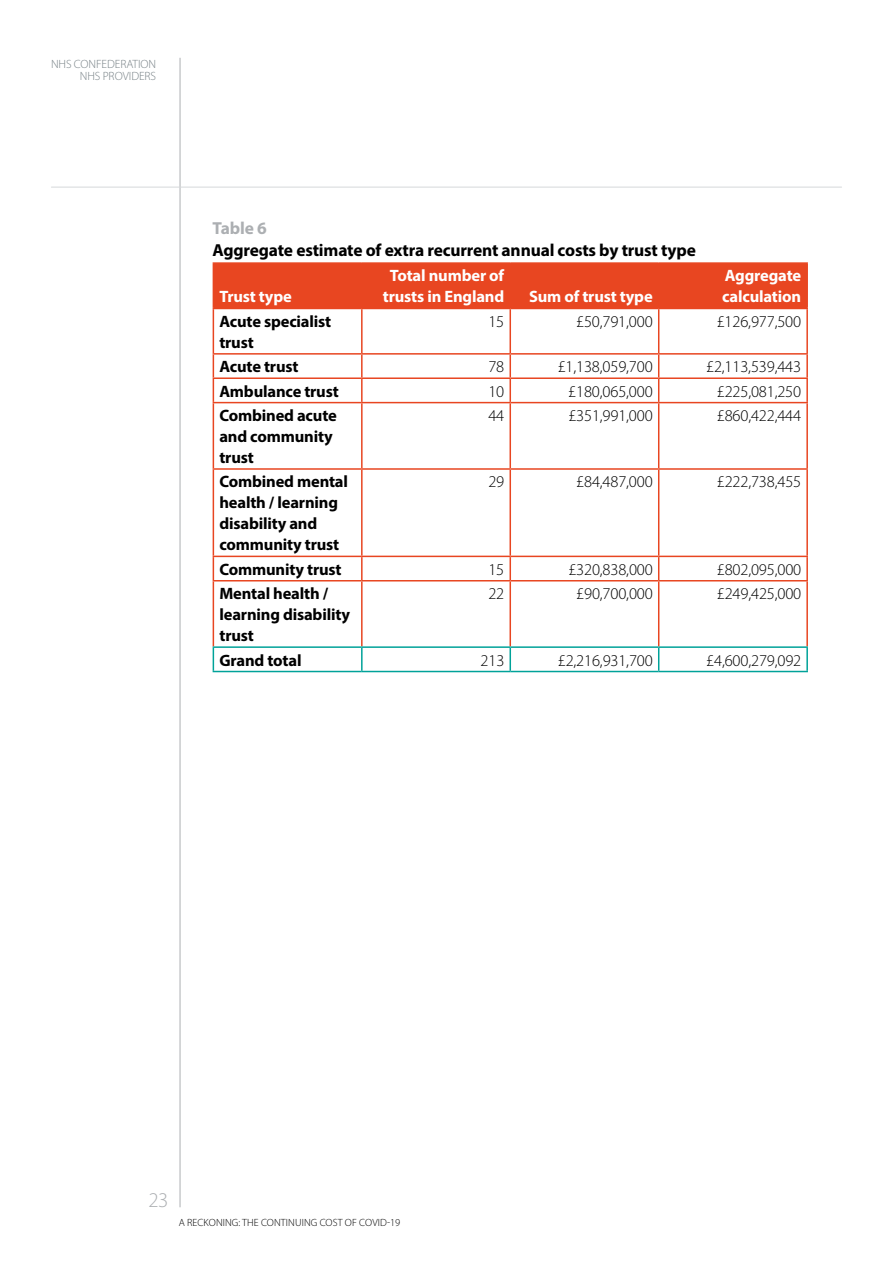
<style>
.page{position:relative;width:893px;height:1263px;background:#fff}
.page>*{position:absolute;margin:0;border:0;box-sizing:border-box;transform-origin:0 0}
.t1{font:300 21px "Myriad Pro";color:#acafb2}
.t2{font:700 17.4px "Myriad Pro";letter-spacing:-.01em;color:#000}
.t3{font:700 17.4px "Myriad Pro";letter-spacing:-.01em;color:#acafb2}
.t4{font:300 16.5px "Myriad Pro";letter-spacing:-.01em;color:#000}
.t5{font:700 16.5px/21px "Myriad Pro";letter-spacing:-.01em;color:#000}
.t6{font:700 16.5px/21px "Myriad Pro";letter-spacing:-.01em;color:#fff;text-align:center}
.t7{font:300 12px/12px "Myriad Pro";letter-spacing:-.005em;color:#778186;text-align:right}
.t8{font:300 10.5px "Myriad Pro";letter-spacing:.01em;color:#000}
</style>
<div class="page">
<hr style="left:180px;top:58px;width:1px;height:1149px;background:#acafb2">
<hr style="left:51px;top:187px;width:791px;height:1px;background:#d6d8da">
<div style="left:214px;top:264px;width:592px;height:44px;background:#e84621"></div>
<hr style="left:213px;top:262px;width:149px;height:2px;background:#e84621">
<hr style="left:213px;top:264px;width:1px;height:44px;background:#e84621">
<hr style="left:362px;top:262px;width:148px;height:2px;background:#e84621">
<hr style="left:361px;top:264px;width:2px;height:44px;background:#e84621">
<hr style="left:510px;top:262px;width:149px;height:2px;background:#e84621">
<hr style="left:509px;top:264px;width:2px;height:44px;background:#e84621">
<hr style="left:659px;top:262px;width:149px;height:2px;background:#e84621">
<hr style="left:658px;top:264px;width:1px;height:44px;background:#e84621">
<hr style="left:806px;top:264px;width:2px;height:44px;background:#e84621">
<hr style="left:213px;top:308px;width:149px;height:1px;background:#e84621">
<hr style="left:213px;top:309px;width:1px;height:44px;background:#e84621">
<hr style="left:362px;top:308px;width:148px;height:1px;background:#e84621">
<hr style="left:361px;top:309px;width:2px;height:44px;background:#e84621">
<hr style="left:510px;top:308px;width:149px;height:1px;background:#e84621">
<hr style="left:509px;top:309px;width:2px;height:44px;background:#e84621">
<hr style="left:659px;top:308px;width:149px;height:1px;background:#e84621">
<hr style="left:658px;top:309px;width:1px;height:44px;background:#e84621">
<hr style="left:806px;top:309px;width:2px;height:44px;background:#e84621">
<hr style="left:213px;top:353px;width:149px;height:2px;background:#e84621">
<hr style="left:362px;top:353px;width:148px;height:2px;background:#e84621">
<hr style="left:361px;top:355px;width:2px;height:22px;background:#e84621">
<hr style="left:510px;top:353px;width:149px;height:2px;background:#e84621">
<hr style="left:509px;top:355px;width:2px;height:22px;background:#e84621">
<hr style="left:659px;top:353px;width:149px;height:2px;background:#e84621">
<hr style="left:806px;top:355px;width:2px;height:22px;background:#e84621">
<hr style="left:213px;top:377px;width:149px;height:2px;background:#e84621">
<svg style="left:213px;top:355px;width:1px;height:47px"></svg>
<hr style="left:362px;top:377px;width:148px;height:2px;background:#e84621">
<hr style="left:361px;top:379px;width:2px;height:23px;background:#e84621">
<hr style="left:510px;top:377px;width:149px;height:2px;background:#e84621">
<hr style="left:509px;top:379px;width:2px;height:23px;background:#e84621">
<hr style="left:659px;top:377px;width:149px;height:2px;background:#e84621">
<svg style="left:658px;top:355px;width:1px;height:47px"></svg>
<hr style="left:806px;top:379px;width:2px;height:23px;background:#e84621">
<hr style="left:213px;top:402px;width:149px;height:1px;background:#e84621">
<hr style="left:213px;top:403px;width:1px;height:65px;background:#e84621">
<hr style="left:362px;top:402px;width:148px;height:1px;background:#e84621">
<hr style="left:361px;top:403px;width:2px;height:65px;background:#e84621">
<hr style="left:510px;top:402px;width:149px;height:1px;background:#e84621">
<hr style="left:509px;top:403px;width:2px;height:65px;background:#e84621">
<hr style="left:659px;top:402px;width:149px;height:1px;background:#e84621">
<hr style="left:658px;top:403px;width:1px;height:65px;background:#e84621">
<hr style="left:806px;top:403px;width:2px;height:65px;background:#e84621">
<hr style="left:213px;top:468px;width:149px;height:2px;background:#e84621">
<hr style="left:213px;top:470px;width:1px;height:86px;background:#e84621">
<hr style="left:362px;top:468px;width:148px;height:2px;background:#e84621">
<hr style="left:361px;top:470px;width:2px;height:86px;background:#e84621">
<hr style="left:510px;top:468px;width:149px;height:2px;background:#e84621">
<hr style="left:509px;top:470px;width:2px;height:86px;background:#e84621">
<hr style="left:659px;top:468px;width:149px;height:2px;background:#e84621">
<hr style="left:658px;top:470px;width:1px;height:86px;background:#e84621">
<hr style="left:806px;top:470px;width:2px;height:86px;background:#e84621">
<hr style="left:213px;top:556px;width:149px;height:1px;background:#e84621">
<svg style="left:213px;top:557px;width:1px;height:23px"></svg>
<hr style="left:362px;top:556px;width:148px;height:1px;background:#e84621">
<hr style="left:361px;top:557px;width:2px;height:23px;background:#e84621">
<hr style="left:510px;top:556px;width:149px;height:1px;background:#e84621">
<hr style="left:509px;top:557px;width:2px;height:23px;background:#e84621">
<hr style="left:659px;top:556px;width:149px;height:1px;background:#e84621">
<svg style="left:658px;top:557px;width:1px;height:23px"></svg>
<hr style="left:806px;top:557px;width:2px;height:23px;background:#e84621">
<hr style="left:213px;top:580px;width:149px;height:1px;background:#e84621">
<hr style="left:213px;top:581px;width:1px;height:65px;background:#e84621">
<hr style="left:362px;top:580px;width:148px;height:1px;background:#e84621">
<hr style="left:361px;top:581px;width:2px;height:65px;background:#e84621">
<hr style="left:510px;top:580px;width:149px;height:1px;background:#e84621">
<hr style="left:509px;top:581px;width:2px;height:65px;background:#e84621">
<hr style="left:659px;top:580px;width:149px;height:1px;background:#e84621">
<hr style="left:658px;top:581px;width:1px;height:65px;background:#e84621">
<hr style="left:806px;top:581px;width:2px;height:65px;background:#e84621">
<hr style="left:213px;top:646px;width:149px;height:2px;background:#00a299">
<svg style="left:213px;top:648px;width:1px;height:23px"></svg>
<hr style="left:362px;top:646px;width:148px;height:2px;background:#00a299">
<hr style="left:361px;top:648px;width:2px;height:23px;background:#00a299">
<hr style="left:510px;top:646px;width:149px;height:2px;background:#00a299">
<hr style="left:509px;top:648px;width:2px;height:23px;background:#00a299">
<hr style="left:659px;top:646px;width:149px;height:2px;background:#00a299">
<svg style="left:658px;top:648px;width:1px;height:23px"></svg>
<hr style="left:806px;top:648px;width:2px;height:23px;background:#00a299">
<hr style="left:213px;top:671px;width:149px;height:1px;background:#00a299">
<hr style="left:362px;top:671px;width:148px;height:1px;background:#00a299">
<hr style="left:510px;top:671px;width:149px;height:1px;background:#00a299">
<hr style="left:659px;top:671px;width:149px;height:1px;background:#00a299">
<p class="t7" style="left:51px;top:58px;width:107px">NHS CONFEDERATION<br>NHS PROVIDERS</p>
<p class="t3" style="left:213px;top:217px;width:56px">Table 6</p>
<p class="t2" style="left:213px;top:239px;width:485px">Aggregate estimate of extra recurrent annual costs by trust type</p>
<p class="t6" style="left:219px;top:286px;width:74px">Trust type</p>
<p class="t6" style="left:383px;top:265px;width:123px">Total number of trusts in England</p>
<p class="t6" style="left:529px;top:286px;width:125px">Sum of trust type</p>
<p class="t6" style="left:722px;top:265px;width:81px;text-align:left">Aggregate calculation</p>
<p class="t5" style="left:219px;top:310px;width:113px">Acute specialist trust</p>
<p class="t4" style="left:488px;top:312px;width:17px">15</p>
<p class="t4" style="left:576px;top:312px;width:78px">£50,791,000</p>
<p class="t4" style="left:717px;top:312px;width:86px">£126,977,500</p>
<p class="t5" style="left:219px;top:356px;width:81px">Acute trust</p>
<p class="t4" style="left:488px;top:358px;width:17px">78</p>
<p class="t4" style="left:558px;top:358px;width:97px">£1,138,059,700</p>
<p class="t4" style="left:706px;top:358px;width:97px">£2,113,539,443</p>
<p class="t5" style="left:219px;top:380px;width:121px">Ambulance trust</p>
<p class="t4" style="left:488px;top:382px;width:17px">10</p>
<p class="t4" style="left:568px;top:382px;width:86px">£180,065,000</p>
<p class="t4" style="left:717px;top:382px;width:86px">£225,081,250</p>
<p class="t5" style="left:219px;top:404px;width:119px">Combined acute and community trust</p>
<p class="t4" style="left:488px;top:406px;width:17px">44</p>
<p class="t4" style="left:568px;top:406px;width:86px">£351,991,000</p>
<p class="t4" style="left:717px;top:406px;width:86px">£860,422,444</p>
<p class="t5" style="left:219px;top:471px;width:130px">Combined mental health / learning disability and community trust</p>
<p class="t4" style="left:488px;top:473px;width:17px">29</p>
<p class="t4" style="left:576px;top:473px;width:78px">£84,487,000</p>
<p class="t4" style="left:717px;top:473px;width:86px">£222,738,455</p>
<p class="t5" style="left:219px;top:558px;width:124px">Community trust</p>
<p class="t4" style="left:488px;top:560px;width:17px">15</p>
<p class="t4" style="left:568px;top:560px;width:86px">£320,838,000</p>
<p class="t4" style="left:717px;top:560px;width:86px">£802,095,000</p>
<p class="t5" style="left:219px;top:582px;width:132px">Mental health / learning disability trust</p>
<p class="t4" style="left:488px;top:585px;width:17px">22</p>
<p class="t4" style="left:576px;top:585px;width:78px">£90,700,000</p>
<p class="t4" style="left:717px;top:585px;width:86px">£249,425,000</p>
<p class="t5" style="left:219px;top:649px;width:84px">Grand total</p>
<p class="t4" style="left:481px;top:651px;width:25px">213</p>
<p class="t4" style="left:558px;top:651px;width:97px">£2,216,931,700</p>
<p class="t4" style="left:706px;top:651px;width:97px">£4,600,279,092</p>
<p class="t1" style="left:149px;top:1189px;width:21px">23</p>
<p class="t8" style="left:179px;top:1217px;width:223px">A RECKONING: THE CONTINUING COST OF COVID-19</p>
</div>
